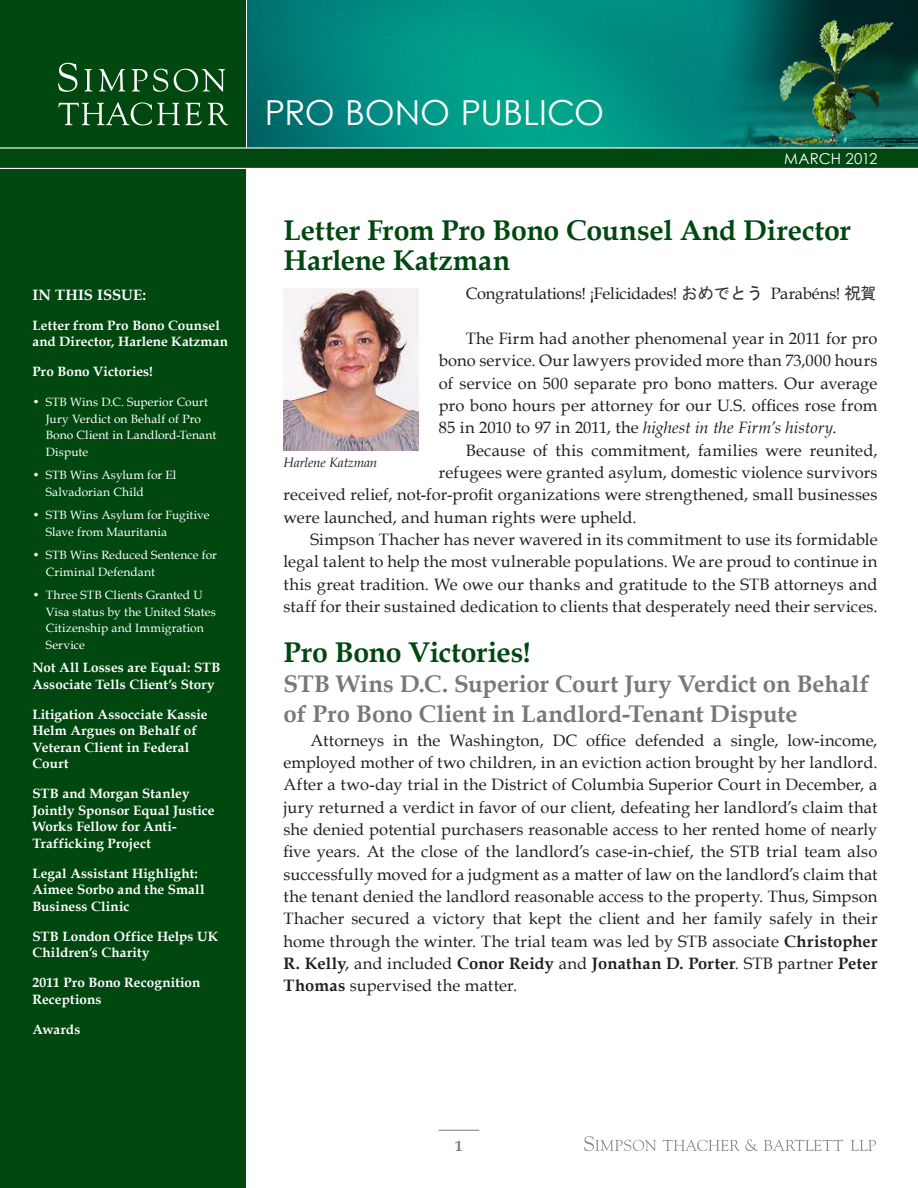
<style>
.page{position:relative;width:918px;height:1188px;background:#fff}
.page>*{position:absolute;margin:0;border:0;box-sizing:border-box;transform-origin:0 0}
.P_Title_mid{font:34.5px "Century Gothic";color:#fff}
.P_SectionHeader{font:700 28.5px/30px "Book Antiqua";letter-spacing:-.005em;color:#004710}
.P_SectionSubheader{font:700 24px/30px "Book Antiqua";color:#76787b}
.P_Body{font:16.5px/22.4px "Book Antiqua";letter-spacing:.01em;color:#231f20;text-align:justify}
.P_Body-2{font:16.5px "Book Antiqua";letter-spacing:-.015em;color:#231f20}
.P_InThisIssue_head{font:700 15px "Book Antiqua";letter-spacing:.01em;color:#fff}
.t1{font:15px "Century Gothic";letter-spacing:.005em;color:#fff}
.t2{font:700 15px "Book Antiqua";color:#76787b}
.P_InThisIssue{font:700 13.5px/16.5px "Book Antiqua";letter-spacing:.01em;color:#fff}
.P_Caption{font:italic 13.5px "Book Antiqua";letter-spacing:-.015em;color:#231f20}
.P_InThis_bullet{font:12px/16.5px "Book Antiqua";letter-spacing:.01em;color:#fff}
.s1{font-family:"MS Gothic";color:#333}
.s2{font-style:italic}
.s3{font-weight:700}
</style>
<div class="page">
<img style="left:247px;top:0;width:671px;height:147px">
<div style="left:0;top:168px;width:246px;height:1020px;background:#004710"></div>
<hr style="left:439px;top:1130px;width:40px;height:1px;background:#76787b">
<div style="left:0;top:0;width:246px;height:148px;background:#004710"></div>
<svg style="left:0;top:147px;width:918px;height:22px"></svg>
<svg style="left:58px;top:63px;width:19px;height:29px"></svg>
<svg style="left:84px;top:69px;width:8px;height:23px"></svg>
<svg style="left:99px;top:69px;width:26px;height:23px"></svg>
<svg style="left:174px;top:69px;width:51px;height:23px"></svg>
<svg style="left:132px;top:69px;width:36px;height:23px"></svg>
<svg style="left:58px;top:102px;width:144px;height:23px"></svg>
<svg style="left:208px;top:102px;width:20px;height:23px"></svg>
<svg style="left:584px;top:1136px;width:72px;height:15px"></svg>
<svg style="left:663px;top:1139px;width:95px;height:12px"></svg>
<svg style="left:764px;top:1140px;width:79px;height:11px"></svg>
<svg style="left:851px;top:1140px;width:25px;height:11px"></svg>
<img style="left:284px;top:289px;width:134px;height:162px">
<p class="P_InThisIssue_head" style="left:32px;top:286px;width:115px">IN THIS ISSUE:</p>
<p class="P_InThisIssue" style="left:32px;top:317px;width:197px">Letter from Pro Bono Counsel and Director, Harlene Katzman</p>
<p class="P_InThisIssue" style="left:32px;top:364px;width:122px">Pro Bono Victories!</p>
<p class="P_InThis_bullet" style="left:46px;top:394px;width:172px;text-indent:-14px">• STB Wins D.C. Superior Court<br>Jury Verdict on Behalf of Pro<br>Bono Client in Landlord-Tenant<br>Dispute</p>
<p class="P_InThis_bullet" style="left:46px;top:467px;width:132px;text-indent:-14px">• STB Wins Asylum for El<br>Salvadorian Child</p>
<p class="P_InThis_bullet" style="left:46px;top:507px;width:165px;text-indent:-14px">• STB Wins Asylum for Fugitive<br>Slave from Mauritania</p>
<p class="P_InThis_bullet" style="left:46px;top:547px;width:173px;text-indent:-14px">• STB Wins Reduced Sentence for<br>Criminal Defendant</p>
<p class="P_InThis_bullet" style="left:46px;top:587px;width:171px;text-indent:-14px">• Three STB Clients Granted U<br>Visa status by the United States<br>Citizenship and Immigration<br>Service</p>
<p class="P_InThisIssue" style="left:32px;top:660px;width:190px">Not All Losses are Equal: STB<br>Associate Tells Client’s Story</p>
<p class="P_InThisIssue" style="left:32px;top:706px;width:177px">Litigation Assocciate Kassie<br>Helm Argues on Behalf of<br>Veteran Client in Federal<br>Court</p>
<p class="P_InThisIssue" style="left:32px;top:786px;width:184px">STB and Morgan Stanley<br>Jointly Sponsor Equal Justice<br>Works Fellow for Anti-<br>Trafficking Project</p>
<p class="P_InThisIssue" style="left:32px;top:865px;width:174px">Legal Assistant Highlight:<br>Aimee Sorbo and the Small<br>Business Clinic</p>
<p class="P_InThisIssue" style="left:32px;top:928px;width:188px">STB London Office Helps UK<br>Children’s Charity</p>
<p class="P_InThisIssue" style="left:32px;top:975px;width:169px">2011 Pro Bono Recognition<br>Receptions</p>
<p class="P_InThisIssue" style="left:32px;top:1021px;width:50px">Awards</p>
<p class="P_Title_mid" style="left:265px;top:92px;width:341px">PRO BONO PUBLICO</p>
<p class="t1" style="left:784px;top:149px;width:95px">MARCH 2012</p>
<p class="P_SectionHeader" style="left:284px;top:215px;width:569px">Letter From Pro Bono Counsel And Director<br>Harlene Katzman</p>
<p class="P_Body-2" style="left:466px;top:284px;width:412px">Congratulations! ¡Felicidades! <span class="s1">おめでとう</span> Parabéns! <span class="s1">祝賀</span></p>
<p class="P_Body" style="left:439px;top:327px;width:440px;text-indent:27px">The Firm had another phenomenal year in 2011 for pro bono service. Our lawyers provided more than 73,000 hours of service on 500 separate pro bono matters. Our average pro bono hours per attorney for our U.S. offices rose from 85 in 2010 to 97 in 2011, the <span class="s2">highest in the Firm’s history</span>.</p>
<p class="P_Body" style="left:466px;top:439px;width:413px">Because of this commitment, families were reunited,</p>
<p class="P_Body" style="left:439px;top:461px;width:440px">refugees were granted asylum, domestic violence survivors</p>
<p class="P_Body" style="left:284px;top:483px;width:595px">received relief, not-for-profit organizations were strengthened, small businesses</p>
<p class="P_Body" style="left:284px;top:506px;width:354px">were launched, and human rights were upheld.</p>
<p class="P_Body" style="left:284px;top:528px;width:596px;text-indent:27px">Simpson Thacher has never wavered in its commitment to use its formidable legal talent to help the most vulnerable populations. We are proud to continue in this great tradition. We owe our thanks and gratitude to the STB attorneys and staff for their sustained dedication to clients that desperately need their services.</p>
<p class="P_SectionHeader" style="left:284px;top:638px;width:249px">Pro Bono Victories!</p>
<p class="P_SectionSubheader" style="left:284px;top:669px;width:588px">STB Wins D.C. Superior Court Jury Verdict on Behalf of Pro Bono Client in Landlord-Tenant Dispute</p>
<p class="P_Body" style="left:283px;top:729px;width:596px;text-indent:27px">Attorneys in the Washington, DC office defended a single, low-income, employed mother of two children, in an eviction action brought by her landlord.<br>After a two-day trial in the District of Columbia Superior Court in December, a jury returned a verdict in favor of our client, defeating her landlord’s claim that she denied potential purchasers reasonable access to her rented home of nearly five years. At the close of the landlord’s case-in-chief, the STB trial team also successfully moved for a judgment as a matter of law on the landlord’s claim that the tenant denied the landlord reasonable access to the property. Thus, Simpson Thacher secured a victory that kept the client and her family safely in their home through the winter. The trial team was led by STB associate <span class="s3">Christopher R. Kelly</span>, and included <span class="s3">Conor Reidy</span> and <span class="s3">Jonathan D. Porter</span>. STB partner <span class="s3">Peter Thomas</span> supervised the matter.</p>
<p class="P_Caption" style="left:284px;top:455px;width:95px">Harlene Katzman</p>
<p class="t2" style="left:455px;top:1137px;width:9px">1</p>
</div>
